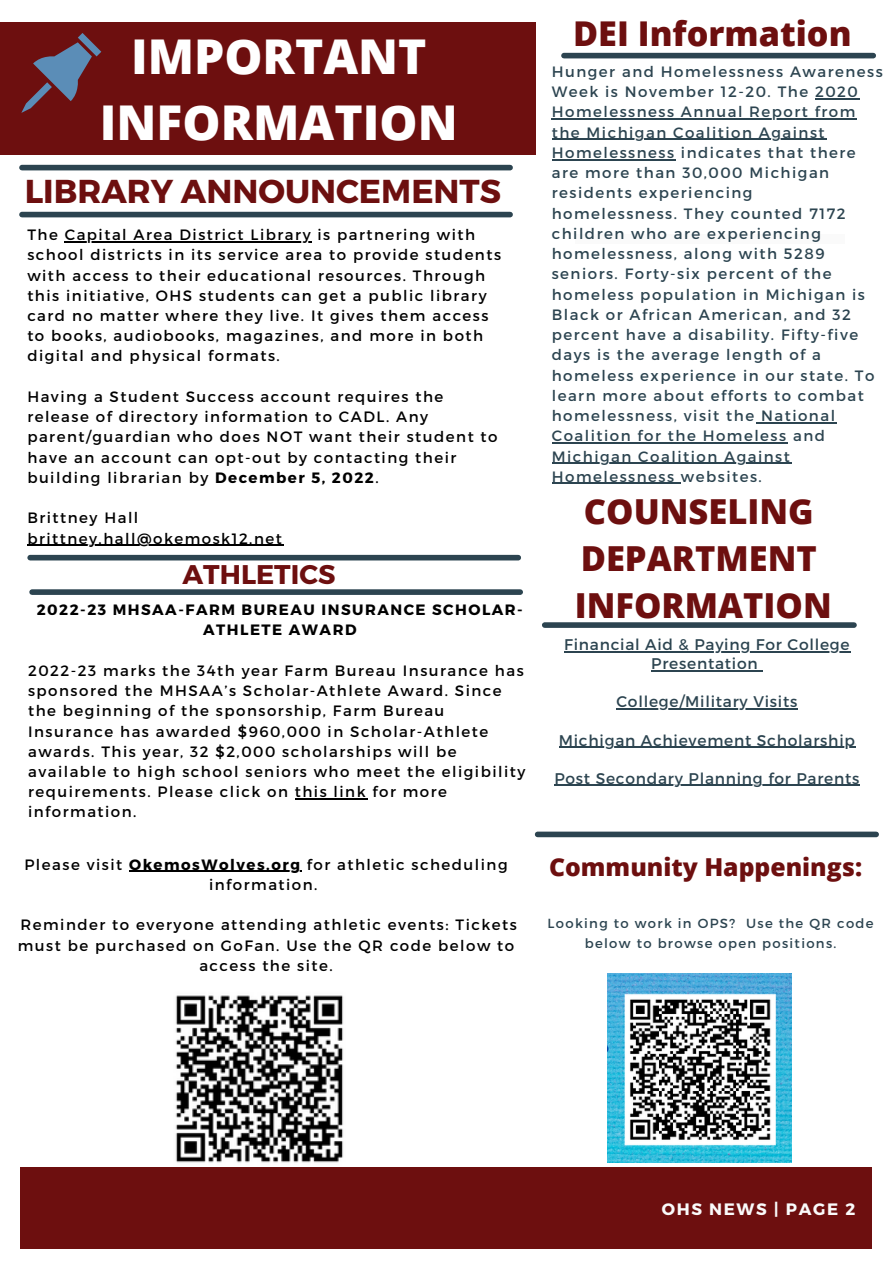
<style>
.page{position:relative;width:893px;height:1264px;background:#fff}
.page>*{position:absolute;margin:0;border:0;box-sizing:border-box;transform-origin:0 0}
.t1{font:800 48px/66.3px "Open Sans";color:#fff;text-align:center}
.t2{font:800 34.5px/47.2px "Open Sans";color:#6d0f0f}
.t3{font:800 34.2px "Open Sans";color:#6d0f0f}
.t4{font:700 33px "Montserrat";color:#6d0f0f}
.t5{font:700 27px "Montserrat";color:#6d0f0f}
.t6{font:800 24.75px "Open Sans";color:#6d0f0f}
.t7{font:700 16.5px "Montserrat";letter-spacing:.1em;color:#fafafa}
.t8{font:15.45px/19px "Montserrat";letter-spacing:.05em;color:#2c4450;text-align:center}
.t9{font:15px/20.2px "Montserrat";letter-spacing:.1em;color:#000}
.t10{font:15px/20.2px "Montserrat";letter-spacing:.1em;color:#2c4450}
.t11{font:700 15px/20.2px "Montserrat";letter-spacing:.1em;color:#000;text-align:center}
.t12{font:13.2px/19.8px "Montserrat";letter-spacing:.1em;color:#2c4450;text-align:center}
.s1{font-weight:700}
</style>
<div class="page">
<img style="left:175px;top:995px;width:168px;height:168px">
<div style="left:20px;top:1167px;width:851px;height:81px;background:#6d0f0f"></div>
<div style="left:0;top:22px;width:535px;height:133px;background:#6d0f0f"></div>
<div style="left:574px;top:234px;width:270px;height:9px;background:#fafafa"></div>
<svg style="left:21px;top:33px;width:80px;height:80px"></svg>
<div style="left:22px;top:165px;width:488px;height:5px;background:#2c4450"></div>
<div style="left:22px;top:212px;width:488px;height:5px;background:#2c4450"></div>
<div style="left:30px;top:555px;width:488px;height:5px;background:#2c4450"></div>
<div style="left:32px;top:589px;width:488px;height:6px;background:#2c4450"></div>
<div style="left:564px;top:53px;width:309px;height:5px;background:#2c4450"></div>
<div style="left:544px;top:622px;width:309px;height:6px;background:#2c4450"></div>
<div style="left:537px;top:831px;width:339px;height:6px;background:#2c4450"></div>
<hr style="left:564px;top:651px;width:286px;height:1px;background:#2c4450">
<hr style="left:651px;top:670px;width:107px;height:1px;background:#2c4450">
<hr style="left:616px;top:708px;width:182px;height:1px;background:#2c4450">
<hr style="left:558px;top:746px;width:297px;height:1px;background:#2c4450">
<hr style="left:554px;top:784px;width:306px;height:2px;background:#2c4450">
<hr style="left:129px;top:870px;width:172px;height:1px;background:#000">
<hr style="left:295px;top:798px;width:72px;height:1px;background:#000">
<hr style="left:815px;top:98px;width:44px;height:1px;background:#2c4450">
<hr style="left:551px;top:118px;width:305px;height:2px;background:#2c4450">
<hr style="left:551px;top:139px;width:275px;height:1px;background:#2c4450">
<hr style="left:551px;top:159px;width:124px;height:1px;background:#2c4450">
<hr style="left:755px;top:422px;width:81px;height:1px;background:#2c4450">
<hr style="left:551px;top:442px;width:236px;height:1px;background:#2c4450">
<hr style="left:551px;top:462px;width:240px;height:2px;background:#2c4450">
<hr style="left:551px;top:483px;width:124px;height:1px;background:#2c4450">
<hr style="left:65px;top:241px;width:247px;height:1px;background:#000">
<hr style="left:27px;top:545px;width:256px;height:1px;background:#000">
<img style="left:608px;top:973px;width:183px;height:189px">
<h1 class="t1" style="left:100px;top:22px;width:359px">IMPORTANT<br>INFORMATION</h1>
<h3 class="t4" style="left:25px;top:170px;width:478px">LIBRARY ANNOUNCEMENTS</h3>
<p class="t9" style="left:27px;top:224px;width:475px">The Capital Area District Library is partnering with school districts in its service area to provide students with access to their educational resources. Through this initiative, OHS students can get a public library card no matter where they live. It gives them access to books, audiobooks, magazines, and more in both digital and physical formats.</p>
<p class="t9" style="left:27px;top:386px;width:471px">Having a Student Success account requires the release of directory information to CADL. Any parent/guardian who does NOT want their student to have an account can opt-out by contacting their building librarian by <span class="s1">December 5, 2022</span>.</p>
<p class="t9" style="left:27px;top:507px;width:256px">Brittney Hall brittney.hall@okemosk12.net</p>
<h3 class="t5" style="left:182px;top:556px;width:154px">ATHLETICS</h3>
<p class="t11" style="left:37px;top:599px;width:487px">2022-23 MHSAA-FARM BUREAU INSURANCE SCHOLAR-<br>ATHLETE AWARD</p>
<p class="t9" style="left:28px;top:659px;width:499px">2022-23 marks the 34th year Farm Bureau Insurance has sponsored the MHSAA’s Scholar-Athlete Award. Since the beginning of the sponsorship, Farm Bureau Insurance has awarded $960,000 in Scholar-Athlete awards. This year, 32 $2,000 scholarships will be available to high school seniors who meet the eligibility requirements. Please click on this link for more information.</p>
<p class="t9" style="left:24px;top:853px;width:484px;text-align:center">Please visit <span class="s1">OkemosWolves.org</span> for athletic scheduling information.</p>
<p class="t9" style="left:18px;top:914px;width:500px;text-align:center">Reminder to everyone attending athletic events: Tickets must be purchased on GoFan. Use the QR code below to access the site.</p>
<h3 class="t3" style="left:573px;top:10px;width:280px">DEI Information</h3>
<p class="t10" style="left:551px;top:61px;width:332px">Hunger and Homelessness Awareness<br>Week is November 12-20. The 2020<br>Homelessness Annual Report from the Michigan Coalition Against<br>Homelessness indicates that there are more than 30,000 Michigan residents experiencing<br>homelessness. They counted 7172 children who are experiencing homelessness, along with 5289 seniors. Forty-six percent of the homeless population in Michigan is<br>Black or African American, and 32 percent have a disability. Fifty-five days is the average length of a homeless experience in our state. To learn more about efforts to combat homelessness, visit the National<br>Coalition for the Homeless and<br>Michigan Coalition Against<br>Homelessness websites.</p>
<h2 class="t2" style="left:574px;top:487px;width:258px">COUNSELING<br>DEPARTMENT<br>INFORMATION</h2>
<p class="t8" style="left:564px;top:634px;width:287px">Financial Aid &amp; Paying For College<br>Presentation</p>
<p class="t8" style="left:616px;top:691px;width:182px">College/Military Visits</p>
<p class="t8" style="left:558px;top:729px;width:298px">Michigan Achievement Scholarship</p>
<p class="t8" style="left:554px;top:768px;width:306px">Post Secondary Planning for Parents</p>
<h3 class="t6" style="left:549px;top:850px;width:314px">Community Happenings:</h3>
<p class="t12" style="left:547px;top:912px;width:327px">Looking to work in OPS? Use the QR code below to browse open positions.</p>
<p class="t7" style="left:661px;top:1197px;width:195px">OHS NEWS | PAGE 2</p>
</div>
